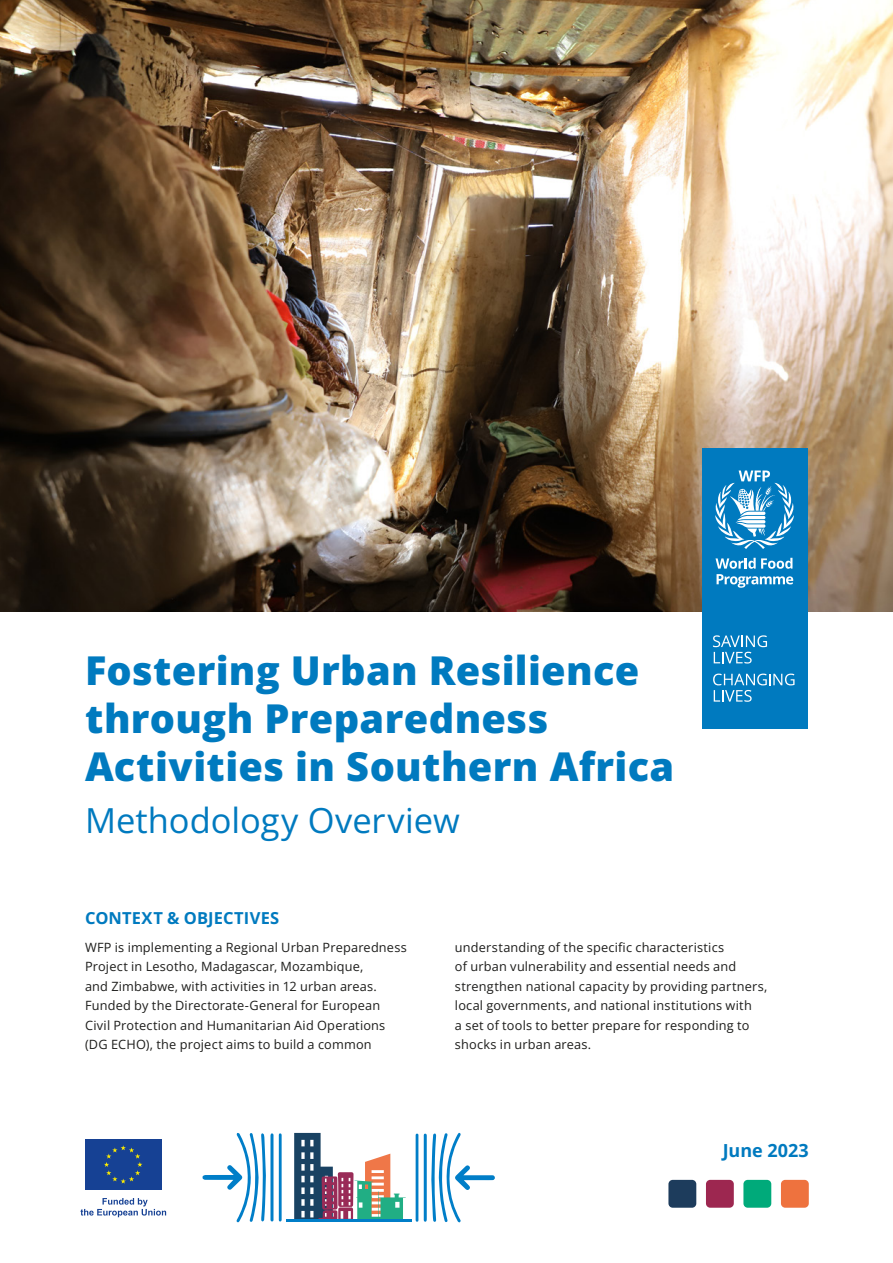
<style>
.page{position:relative;width:893px;height:1263px;background:#fff}
.page>*{position:absolute;margin:0;border:0;box-sizing:border-box;transform-origin:0 0}
.t1{font:800 39.75px/48px "Open Sans";letter-spacing:.01em;color:#007abf}
.t2{font:34.5px "Open Sans";color:#007abf}
.t3{font:700 18px "Open Sans";color:#007abf}
.t4{font:700 16.5px "Open Sans";letter-spacing:.01em;color:#007abf}
.t5{font:12.75px/19.5px "Open Sans";letter-spacing:.015em;color:#1d1d1b}
</style>
<div class="page">
<img style="left:0;top:0;width:893px;height:611px">
<div style="left:702px;top:449px;width:106px;height:280px;background:#007abf"></div>
<svg style="left:713px;top:635px;width:54px;height:28px"></svg>
<svg style="left:713px;top:674px;width:81px;height:28px"></svg>
<svg style="left:715px;top:558px;width:78px;height:30px"></svg>
<svg style="left:715px;top:470px;width:79px;height:79px"></svg>
<svg style="left:774px;top:483px;width:9px;height:8px"></svg>
<div style="left:781px;top:1180px;width:28px;height:28px;background:#ee723e;border-radius:4px"></div>
<div style="left:706px;top:1180px;width:28px;height:28px;background:#9d2750;border-radius:4px"></div>
<div style="left:743px;top:1180px;width:28px;height:28px;background:#00aa7a;border-radius:4px"></div>
<div style="left:668px;top:1180px;width:28px;height:28px;background:#1d3c5c;border-radius:4px"></div>
<svg style="left:415px;top:1133px;width:80px;height:89px"></svg>
<svg style="left:202px;top:1133px;width:80px;height:89px"></svg>
<svg style="left:294px;top:1133px;width:112px;height:86px"></svg>
<hr style="left:286px;top:1219px;width:126px;height:2px;background:#007ec8">
<div style="left:84px;top:1138px;width:79px;height:53px;background:#164194"></div>
<svg style="left:104px;top:1145px;width:38px;height:38px"></svg>
<svg style="left:80px;top:1198px;width:86px;height:19px"></svg>
<h1 class="t1" style="left:85px;top:645px;width:591px">Fostering Urban Resilience through Preparedness<br>Activities in Southern Africa</h1>
<h2 class="t2" style="left:85px;top:797px;width:376px">Methodology Overview</h2>
<p class="t4" style="left:85px;top:906px;width:196px">CONTEXT &amp; OBJECTIVES</p>
<p class="t5" style="left:85px;top:937px;width:323px">WFP is implementing a Regional Urban Preparedness Project in Lesotho, Madagascar, Mozambique,<br>and Zimbabwe, with activities in 12 urban areas.<br>Funded by the Directorate-General for European Civil Protection and Humanitarian Aid Operations (DG ECHO), the project aims to build a common</p>
<p class="t5" style="left:455px;top:937px;width:314px">understanding of the specific characteristics<br>of urban vulnerability and essential needs and strengthen national capacity by providing partners, local governments, and national institutions with<br>a set of tools to better prepare for responding to shocks in urban areas.</p>
<h3 class="t3" style="left:723px;top:1138px;width:88px">June 2023</h3>
</div>
